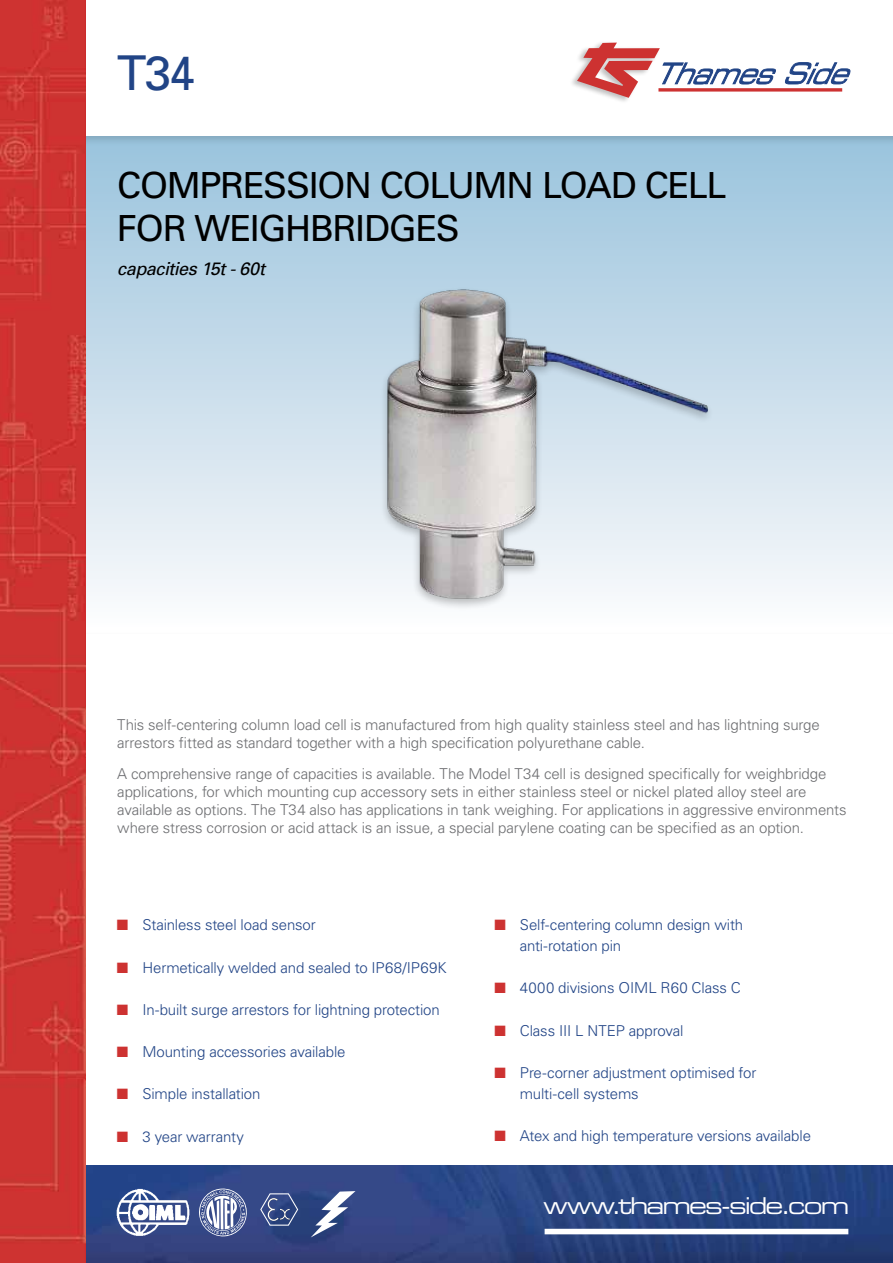
<style>
.page{position:relative;width:893px;height:1263px;background:#fff}
.page>*{position:absolute;margin:0;border:0;box-sizing:border-box;transform-origin:0 0}
.t1{font:48px "Univers";color:#214486}
.t2{font:36px/43.2px "Univers";letter-spacing:-.035em;color:#000}
.t3{font:23.25px "Eurostile Extended Two";letter-spacing:-.08em;color:#fff}
.t4{font:italic 18px "Univers";letter-spacing:-.025em;color:#000}
.t5{font:300 15px/18px "Univers";letter-spacing:-.01em;color:#6d6e71}
.t6{font:300 15px/21px "Univers";letter-spacing:-.01em;color:#214486}
.s1{color:#cd3231}
</style>
<div class="page">
<img style="left:85px;top:1165px;width:808px;height:98px">
<div style="left:0;top:136px;width:893px;height:498px;background:#000;opacity:.15"></div>
<div style="left:545px;top:1229px;width:303px;height:5px;background:#fff"></div>
<div style="left:569px;top:40px;width:91px;height:64px;background:#000;opacity:.25"></div>
<svg style="left:577px;top:43px;width:274px;height:55px"></svg>
<img style="left:0;top:0;width:85px;height:1263px">
<img style="left:241px;top:272px;width:475px;height:348px">
<img style="left:105px;top:1182px;width:94px;height:62px">
<svg style="left:260px;top:1193px;width:39px;height:33px"></svg>
<svg style="left:311px;top:1191px;width:44px;height:46px"></svg>
<svg style="left:199px;top:1188px;width:48px;height:49px"></svg>
<h1 class="t1" style="left:117px;top:43px;width:79px">T34</h1>
<h2 class="t2" style="left:117px;top:163px;width:611px">COMPRESSION COLUMN LOAD CELL<br>FOR WEIGHBRIDGES</h2>
<p class="t4" style="left:117px;top:258px;width:149px">capacities 15t - 60t</p>
<p class="t5" style="left:117px;top:715px;width:704px">This self-centering column load cell is manufactured from high quality stainless steel and has lightning surge arrestors fitted as standard together with a high specification polyurethane cable.</p>
<p class="t5" style="left:117px;top:764px;width:731px">A comprehensive range of capacities is available. The Model T34 cell is designed specifically for weighbridge applications, for which mounting cup accessory sets in either stainless steel or nickel plated alloy steel are available as options. The T34 also has applications in tank weighing. For applications in aggressive environments where stress corrosion or acid attack is an issue, a special parylene coating can be specified as an option.</p>
<p class="t6" style="left:117px;top:914px;width:200px"><span class="s1">■</span> Stainless steel load sensor</p>
<p class="t6" style="left:117px;top:956px;width:331px"><span class="s1">■</span> Hermetically welded and sealed to IP68/IP69K</p>
<p class="t6" style="left:117px;top:998px;width:324px"><span class="s1">■</span> In-built surge arrestors for lightning protection</p>
<p class="t6" style="left:117px;top:1041px;width:230px"><span class="s1">■</span> Mounting accessories available</p>
<p class="t6" style="left:117px;top:1083px;width:145px"><span class="s1">■</span> Simple installation</p>
<p class="t6" style="left:117px;top:1125px;width:128px"><span class="s1">■</span> 3 year warranty</p>
<p class="t6" style="left:520px;top:914px;width:225px;text-indent:-26px"><span class="s1">■</span> Self-centering column design with anti-rotation pin</p>
<p class="t6" style="left:494px;top:977px;width:248px"><span class="s1">■</span> 4000 divisions OIML R60 Class C</p>
<p class="t6" style="left:494px;top:1019px;width:191px"><span class="s1">■</span> Class III L NTEP approval</p>
<p class="t6" style="left:520px;top:1062px;width:238px;text-indent:-26px"><span class="s1">■</span> Pre-corner adjustment optimised for multi-cell systems</p>
<p class="t6" style="left:494px;top:1125px;width:318px"><span class="s1">■</span> Atex and high temperature versions available</p>
<h3 class="t3" style="left:544px;top:1190px;width:307px">www.thames-side.com</h3>
</div>
